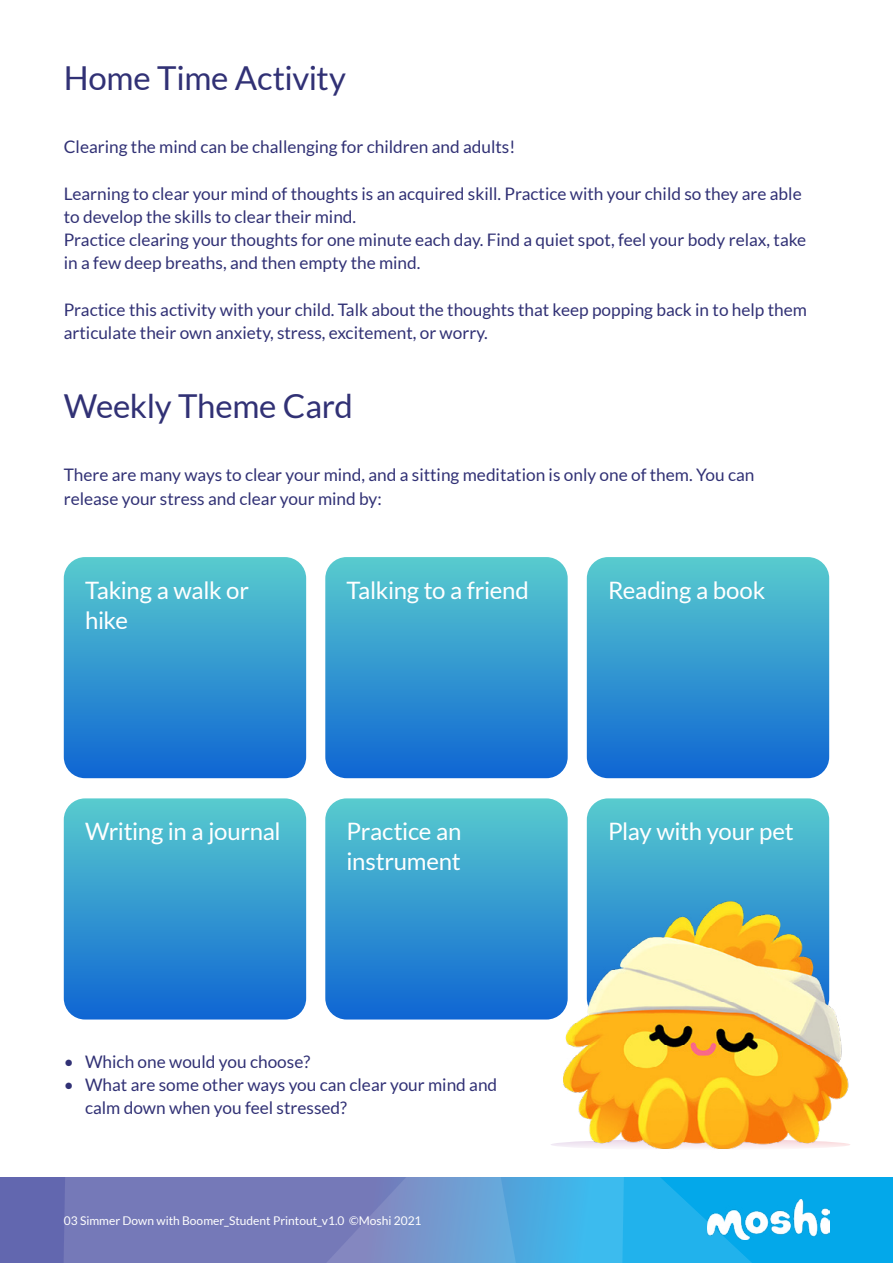
<style>
.page{position:relative;width:893px;height:1263px;background:#fff}
.page>*{position:absolute;margin:0;border:0;box-sizing:border-box;transform-origin:0 0}
.t1{font:33px "Lato";letter-spacing:-.01em;color:#313175}
.t2{font:24px/30px "Lato";letter-spacing:-.015em;color:#fff}
.t3{font:17.25px/23.2px "Lato";color:#313175}
.t4{font:12px "Lato";color:#fff}
</style>
<div class="page">
<svg style="left:64px;top:798px;width:242px;height:221px;background:#3599d0"></svg>
<svg style="left:64px;top:557px;width:242px;height:221px;background:#3598d0"></svg>
<svg style="left:325px;top:798px;width:243px;height:221px;background:#3699d0"></svg>
<svg style="left:325px;top:557px;width:243px;height:221px;background:#3599d0"></svg>
<svg style="left:587px;top:798px;width:242px;height:86px;background:#4cb8cf"></svg>
<svg style="left:587px;top:557px;width:242px;height:221px;background:#3598d0"></svg>
<img style="left:555px;top:884px;width:295px;height:265px">
<div style="left:0;top:1178px;width:893px;height:85px;background:#03a8ea"></div>
<svg style="left:554px;top:1178px;width:276px;height:85px"></svg>
<svg style="left:0;top:1178px;width:554px;height:85px;background:#6f83c0"></svg>
<img style="left:708px;top:1199px;width:121px;height:40px">
<h1 class="t1" style="left:64px;top:60px;width:284px">Home Time Activity</h1>
<p class="t3" style="left:64px;top:135px;width:453px">Clearing the mind can be challenging for children and adults!</p>
<p class="t3" style="left:64px;top:182px;width:744px">Learning to clear your mind of thoughts is an acquired skill. Practice with your child so they are able to develop the skills to clear their mind.<br>Practice clearing your thoughts for one minute each day. Find a quiet spot, feel your body relax, take in a few deep breaths, and then empty the mind.</p>
<p class="t3" style="left:64px;top:298px;width:745px">Practice this activity with your child. Talk about the thoughts that keep popping back in to help them articulate their own anxiety, stress, excitement, or worry.</p>
<h1 class="t1" style="left:64px;top:388px;width:291px">Weekly Theme Card</h1>
<p class="t3" style="left:64px;top:463px;width:692px">There are many ways to clear your mind, and a sitting meditation is only one of them. You can release your stress and clear your mind by:</p>
<h2 class="t2" style="left:85px;top:575px;width:166px">Taking a walk or hike</h2>
<h2 class="t2" style="left:347px;top:575px;width:184px">Talking to a friend</h2>
<h2 class="t2" style="left:85px;top:816px;width:197px">Writing in a journal</h2>
<h2 class="t2" style="left:347px;top:816px;width:116px">Practice an instrument</h2>
<p class="t3" style="left:64px;top:1050px;width:248px">• Which one would you choose?</p>
<p class="t3" style="left:85px;top:1073px;width:414px;text-indent:-21px">• What are some other ways you can clear your mind and calm down when you feel stressed?</p>
<p class="t4" style="left:80px;top:1214px;width:331px">LL ShiShi’s Soothing Anxiety hrinker Less nPlan ©Moshi 2021</p>
<p class="t4" style="left:64px;top:1214px;width:359px">03 Simmer Down with Boomer_Student Printout_v1.0 ©Moshi 2021</p>
<h2 class="t2" style="left:608px;top:575px;width:159px">Reading a book</h2>
<h2 class="t2" style="left:608px;top:816px;width:187px">Play with your pet</h2>
</div>
